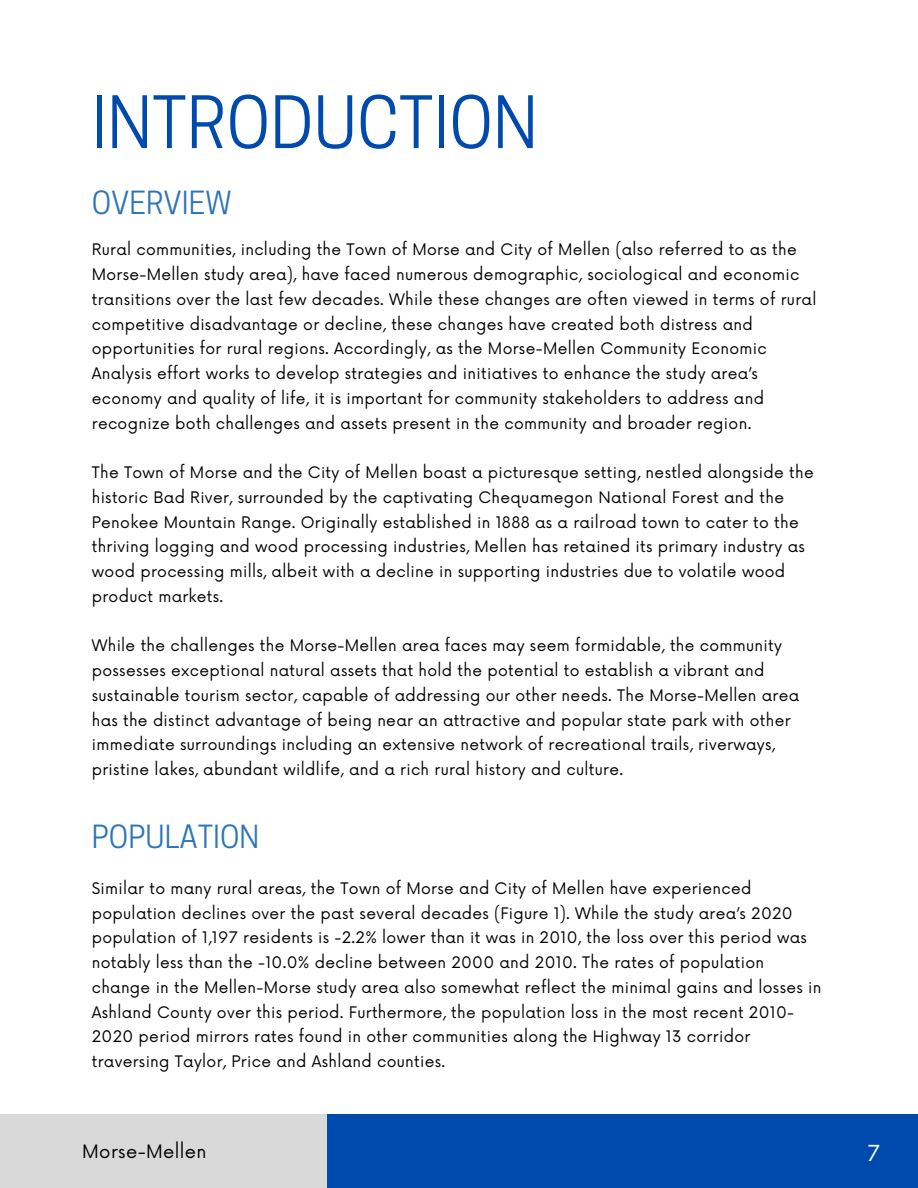
<style>
.page{position:relative;width:918px;height:1188px;background:#fff}
.page>*{position:absolute;margin:0;border:0;box-sizing:border-box;transform-origin:0 0}
.t1{font:67.8px "Cooper Hewitt";color:#004aad}
.t2{font:30px "Cooper Hewitt";color:#2e75b6}
.t3{font:21.45px "Now";color:#fff}
.t4{font:18px "Now";letter-spacing:.02em;color:#000}
.t5{font:15.45px/24.8px "Now";letter-spacing:.02em;color:#000}
</style>
<div class="page">
<div style="left:0;top:1114px;width:327px;height:74px;background:#d9d9d9"></div>
<div style="left:327px;top:1114px;width:591px;height:74px;background:#004aad"></div>
<p class="t1" style="left:92px;top:97px;width:447px">INTRODUCTION</p>
<p class="t2" style="left:92px;top:192px;width:142px">OVERVIEW</p>
<h1 class="t5" style="left:92px;top:238px;width:726px">Rural communities, including the Town of Morse and City of Mellen (also referred to as the Morse-Mellen study area), have faced numerous demographic, sociological and economic transitions over the last few decades. While these changes are often viewed in terms of rural competitive disadvantage or decline, these changes have created both distress and opportunities for rural regions. Accordingly, as the Morse-Mellen Community Economic Analysis effort works to develop strategies and initiatives to enhance the study area’s economy and quality of life, it is important for community stakeholders to address and recognize both challenges and assets present in the community and broader region.</h1>
<h2 class="t5" style="left:92px;top:461px;width:724px">The Town of Morse and the City of Mellen boast a picturesque setting, nestled alongside the historic Bad River, surrounded by the captivating Chequamegon National Forest and the Penokee Mountain Range. Originally established in 1888 as a railroad town to cater to the thriving logging and wood processing industries, Mellen has retained its primary industry as wood processing mills, albeit with a decline in supporting industries due to volatile wood product markets.</h2>
<p class="t5" style="left:92px;top:634px;width:709px">While the challenges the Morse-Mellen area faces may seem formidable, the community possesses exceptional natural assets that hold the potential to establish a vibrant and sustainable tourism sector, capable of addressing our other needs. The Morse-Mellen area has the distinct advantage of being near an attractive and popular state park with other immediate surroundings including an extensive network of recreational trails, riverways, pristine lakes, abundant wildlife, and a rich rural history and culture.</p>
<p class="t2" style="left:92px;top:826px;width:169px">POPULATION</p>
<h2 class="t5" style="left:92px;top:877px;width:731px">Similar to many rural areas, the Town of Morse and City of Mellen have experienced population declines over the past several decades (Figure 1). While the study area’s 2020 population of 1,197 residents is -2.2% lower than it was in 2010, the loss over this period was notably less than the -10.0% decline between 2000 and 2010. The rates of population change in the Mellen-Morse study area also somewhat reflect the minimal gains and losses in Ashland County over this period. Furthermore, the population loss in the most recent 2010- 2020 period mirrors rates found in other communities along the Highway 13 corridor traversing Taylor, Price and Ashland counties.</h2>
<p class="t4" style="left:82px;top:1141px;width:126px">Morse-Mellen</p>
<h3 class="t3" style="left:867px;top:1142px;width:14px">7</h3>
</div>
